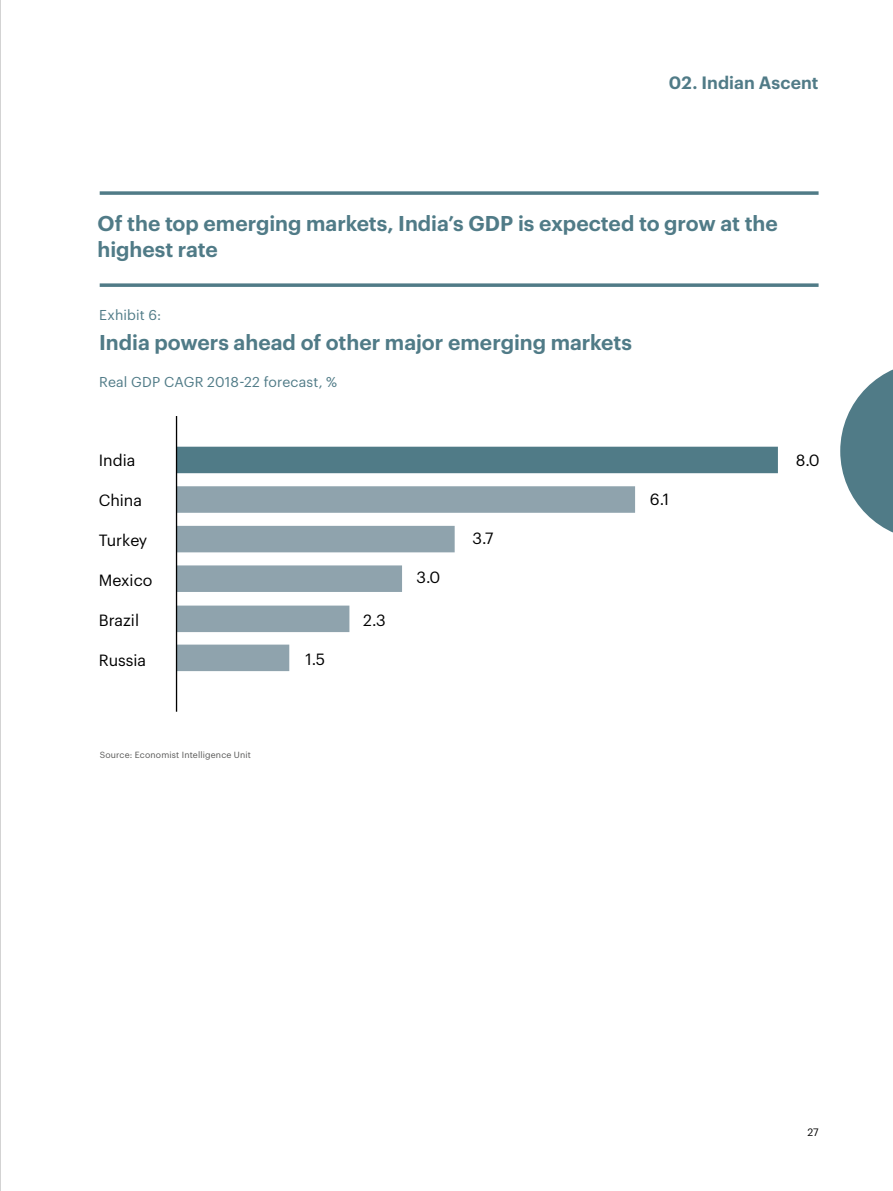
<style>
.page{position:relative;width:893px;height:1191px;background:#fff}
.page>*{position:absolute;margin:0;border:0;box-sizing:border-box;transform-origin:0 0}
.t1{font:600 21px/25.2px "Graphik";letter-spacing:-.005em;color:#507b87}
.t2{font:600 17.5px "Graphik";letter-spacing:.005em;color:#507b87}
.t3{font:15.92px "Graphik";color:#000}
.t4{font:14px "Graphik";letter-spacing:.01em;color:#507b87}
.t5{font:10.5px "Graphik";color:#000}
.t6{font:8.75px "Graphik";letter-spacing:.02em;color:#575756}
</style>
<div class="page">
<div style="left:177px;top:605px;width:172px;height:27px;background:#8fa3ad"></div>
<div style="left:177px;top:486px;width:458px;height:27px;background:#8fa3ad"></div>
<div style="left:177px;top:565px;width:225px;height:27px;background:#8fa3ad"></div>
<div style="left:177px;top:644px;width:112px;height:27px;background:#8fa3ad"></div>
<div style="left:177px;top:526px;width:278px;height:26px;background:#8fa3ad"></div>
<div style="left:177px;top:447px;width:601px;height:26px;background:#507b87"></div>
<hr style="left:176px;top:416px;width:1px;height:295px;background:#000">
<svg style="left:100px;top:191px;width:719px;height:4px"></svg>
<svg style="left:100px;top:283px;width:719px;height:4px"></svg>
<svg style="left:840px;top:369px;width:53px;height:164px"></svg>
<hr style="left:0;top:0;width:1px;height:1191px;background:#a8a8a7">
<p class="t2" style="left:669px;top:69px;width:151px">02. Indian Ascent</p>
<p class="t1" style="left:98px;top:209px;width:682px">Of the top emerging markets, India’s GDP is expected to grow at the highest rate</p>
<p class="t4" style="left:99px;top:304px;width:64px">Exhibit 6:</p>
<p class="t1" style="left:99px;top:328px;width:534px">India powers ahead of other major emerging markets</p>
<p class="t4" style="left:99px;top:371px;width:240px">Real GDP CAGR 2018-22 forecast, %</p>
<p class="t3" style="left:99px;top:448px;width:38px">India</p>
<p class="t3" style="left:796px;top:448px;width:25px">8.0</p>
<p class="t3" style="left:99px;top:488px;width:45px">China</p>
<p class="t3" style="left:650px;top:487px;width:21px">6.1</p>
<p class="t3" style="left:99px;top:528px;width:50px">Turkey</p>
<p class="t3" style="left:99px;top:568px;width:55px">Mexico</p>
<p class="t3" style="left:99px;top:608px;width:42px">Brazil</p>
<p class="t3" style="left:363px;top:608px;width:24px">2.3</p>
<p class="t3" style="left:99px;top:648px;width:49px">Russia</p>
<p class="t3" style="left:305px;top:647px;width:21px">1.5</p>
<p class="t3" style="left:417px;top:565px;width:25px">3.0</p>
<p class="t3" style="left:472px;top:526px;width:23px">3.7</p>
<p class="t6" style="left:100px;top:748px;width:153px">Source: Economist Intelligence Unit</p>
<p class="t5" style="left:807px;top:1124px;width:13px">27</p>
</div>
